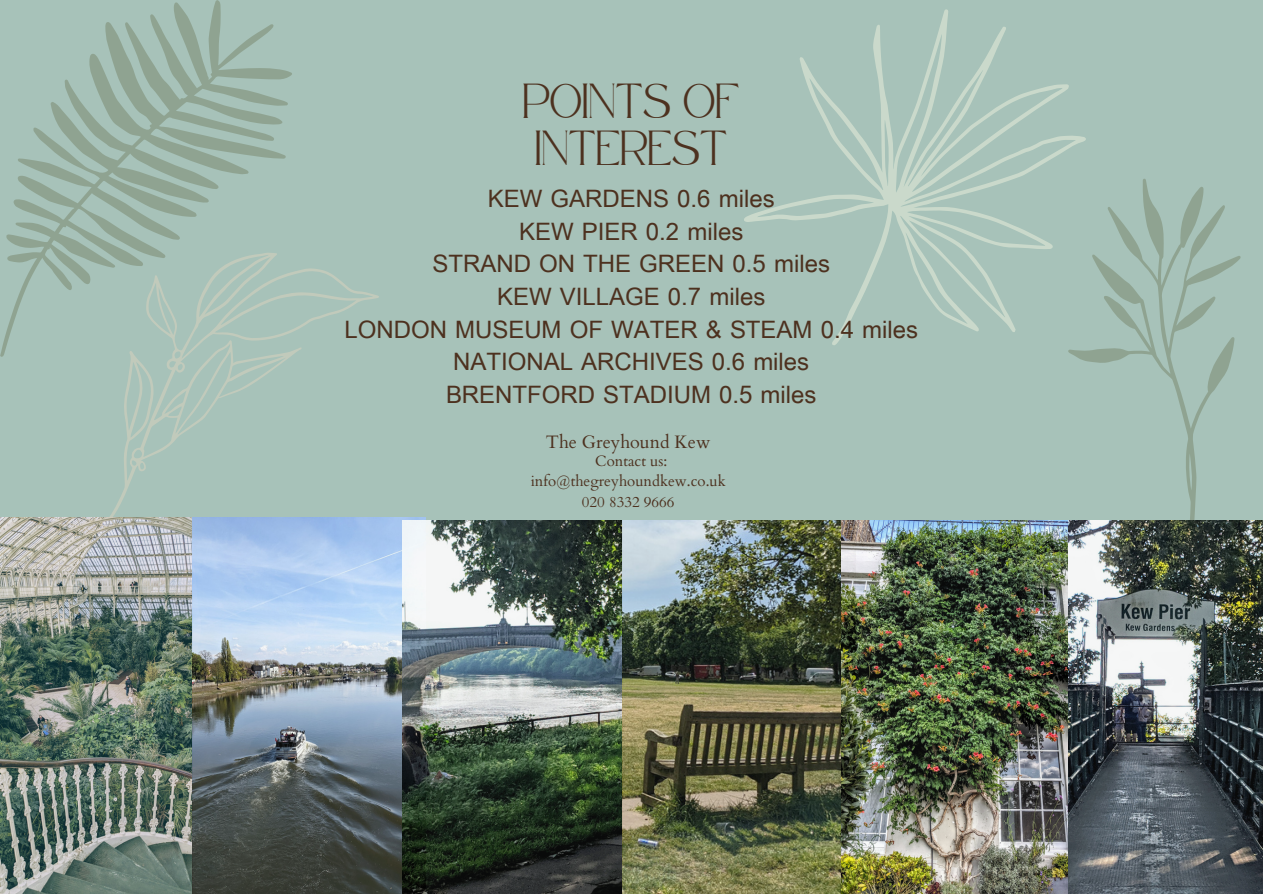
<style>
.page{position:relative;width:1263px;height:894px;background:#fff}
.page>*{position:absolute;margin:0;border:0;box-sizing:border-box;transform-origin:0 0}
.t1{font:24px/32.5px "Garuda";color:#4d311f;text-align:center}
.t2{font:24px/47.2px "Safira March";color:#4d311f;text-align:center}
.t3{font:18px "Cardo";color:#4d311f}
.t4{font:15px/20.2px "Cardo";color:#4d311f;text-align:center}
</style>
<div class="page">
<div style="left:0;top:0;width:1263px;height:893px;background:#a7c2b9"></div>
<svg style="left:0;top:0;width:292px;height:357px"></svg>
<svg style="left:108px;top:252px;width:271px;height:265px"></svg>
<svg style="left:1140px;top:179px;width:101px;height:341px"></svg>
<img style="left:1067px;top:520px;width:196px;height:373px">
<svg style="left:744px;top:9px;width:396px;height:354px"></svg>
<img style="left:0;top:517px;width:425px;height:376px">
<img style="left:402px;top:520px;width:439px;height:373px">
<img style="left:841px;top:520px;width:226px;height:373px">
<p class="t2" style="left:523px;top:86px;width:219px">POINTS OF<br>INTEREST</p>
<p class="t1" style="left:344px;top:182px;width:575px">KEW GARDENS 0.6 miles<br>KEW PIER 0.2 miles<br>STRAND ON THE GREEN 0.5 miles<br>KEW VILLAGE 0.7 miles<br>LONDON MUSEUM OF WATER &amp; STEAM 0.4 miles<br>NATIONAL ARCHIVES 0.6 miles<br>BRENTFORD STADIUM 0.5 miles</p>
<p class="t3" style="left:546px;top:429px;width:166px">The Greyhound Kew</p>
<p class="t4" style="left:595px;top:450px;width:73px">Contact us:</p>
<p class="t4" style="left:531px;top:471px;width:197px">info@thegreyhoundkew.co.uk<br>020 8332 9666</p>
</div>
